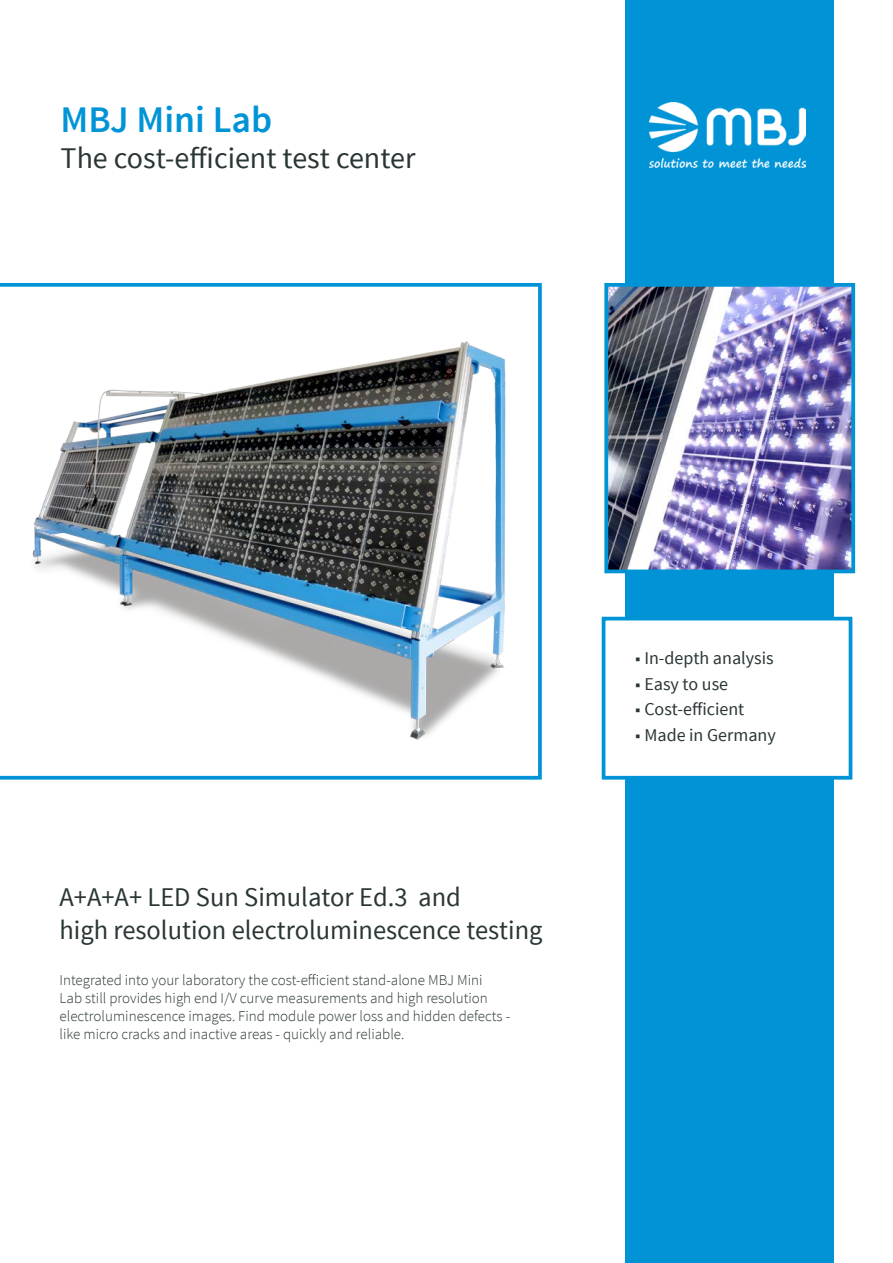
<style>
.page{position:relative;width:893px;height:1263px;background:#fff}
.page>*{position:absolute;margin:0;border:0;box-sizing:border-box;transform-origin:0 0}
.t1{font:600 37.5px "Source Sans Pro";color:#0094d7}
.t2{font:30px "Source Sans Pro";color:#2a3535}
.t3{font:27px/32.4px "Source Sans Pro";color:#2a3535}
.t4{font:18px "Source Sans Pro";color:#2a3535}
.t5{font:300 15px/18px "Source Sans Pro";color:#2a3535}
</style>
<div class="page">
<div style="left:625px;top:0;width:208px;height:1263px;background:#0094d7"></div>
<img style="left:649px;top:102px;width:156px;height:66px">
<svg style="left:0;top:283px;width:542px;height:20px"></svg>
<img style="left:609px;top:288px;width:241px;height:280px">
<div style="left:604px;top:283px;width:251px;height:290px;border:4px solid #0094d7"></div>
<img style="left:0;top:303px;width:617px;height:477px">
<div style="left:604px;top:619px;width:246px;height:159px;background:#fff"></div>
<div style="left:602px;top:617px;width:250px;height:163px;border:4px solid #0094d7"></div>
<h1 class="t1" style="left:61px;top:95px;width:213px">MBJ Mini Lab</h1>
<h2 class="t2" style="left:61px;top:139px;width:356px">The cost-efficient test center</h2>
<h3 class="t3" style="left:60px;top:881px;width:484px">+A+A+A LED Sun Simulator Ed.3 and<br>high resolution electroluminescence testing</h3>
<p class="t5" style="left:60px;top:971px;width:452px">Integrated into your laboratory the cost-efficient stand-alone MBJ Mini<br>Lab still provides high end V/I curve measurements and high resolution electroluminescence images. Find module power loss and hidden defects - like micro cracks and inactive areas - quickly and reliable.</p>
<p class="t4" style="left:635px;top:647px;width:140px">■ In-depth analysis</p>
<p class="t4" style="left:635px;top:672px;width:94px">■ Easy to use</p>
<p class="t4" style="left:635px;top:698px;width:111px">■ Cost-efficient</p>
<p class="t4" style="left:635px;top:724px;width:142px">■ Made in Germany</p>
</div>
